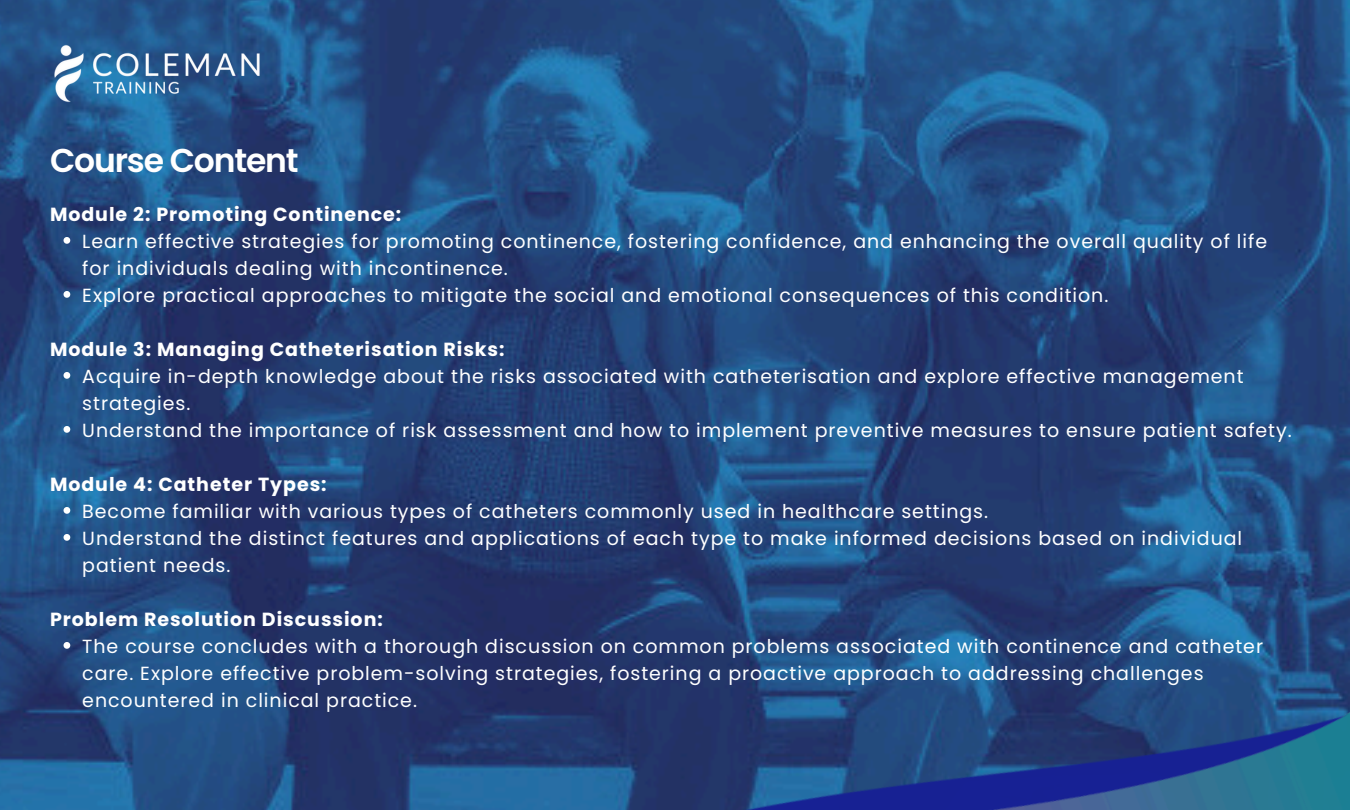
<style>
.page{position:relative;width:1350px;height:810px;background:#fff}
.page>*{position:absolute;margin:0;border:0;box-sizing:border-box;transform-origin:0 0}
.t1{font:600 33px "Poppins";letter-spacing:-.035em;color:#fff}
.t2{font:19px/27px "Poppins";letter-spacing:.05em;color:#fff}
.t3{font:700 19px "Poppins";letter-spacing:.05em;color:#fff}
</style>
<div class="page">
<img style="left:0;top:0;width:1350px;height:810px">
<svg style="left:64px;top:237px;width:6px;height:7px"></svg>
<svg style="left:64px;top:291px;width:6px;height:7px"></svg>
<svg style="left:64px;top:372px;width:6px;height:7px"></svg>
<svg style="left:64px;top:426px;width:6px;height:7px"></svg>
<svg style="left:64px;top:507px;width:6px;height:7px"></svg>
<svg style="left:64px;top:534px;width:6px;height:7px"></svg>
<svg style="left:64px;top:642px;width:6px;height:7px"></svg>
<img style="left:42px;top:40px;width:229px;height:66px">
<img style="left:92px;top:418px;width:1258px;height:392px">
<img style="left:134px;top:495px;width:1216px;height:315px">
<p class="t1" style="left:50px;top:138px;width:250px">Course Content</p>
<p class="t3" style="left:50px;top:201px;width:353px">Module 2: Promoting Continence:</p>
<p class="t2" style="left:82px;top:227px;width:1186px">Learn effective strategies for promoting continence, fostering confidence, and enhancing the overall quality of life for individuals dealing with incontinence.</p>
<h1 class="t2" style="left:82px;top:281px;width:1028px">Explore practical approaches to mitigate the social and emotional consequences of this condition.</h1>
<h2 class="t3" style="left:50px;top:336px;width:456px">Module 3: Managing Catheterisation Risks:</h2>
<p class="t2" style="left:82px;top:362px;width:1163px">Acquire in-depth knowledge about the risks associated with catheterisation and explore effective management strategies.</p>
<p class="t2" style="left:82px;top:416px;width:1211px">Understand the importance of risk assessment and how to implement preventive measures to ensure patient safety.</p>
<h2 class="t3" style="left:50px;top:471px;width:278px">Module 4: Catheter Types:</h2>
<p class="t2" style="left:82px;top:497px;width:907px">Become familiar with various types of catheters commonly used in healthcare settings.</p>
<p class="t2" style="left:82px;top:524px;width:1161px">Understand the distinct features and applications of each type to make informed decisions based on individual patient needs.</p>
<h2 class="t3" style="left:50px;top:606px;width:334px">Problem Resolution Discussion:</h2>
<p class="t2" style="left:82px;top:632px;width:1182px">The course concludes with a thorough discussion on common problems associated with continence and catheter care. Explore effective problem-solving strategies, fostering a proactive approach to addressing challenges encountered in clinical practice.</p>
</div>
